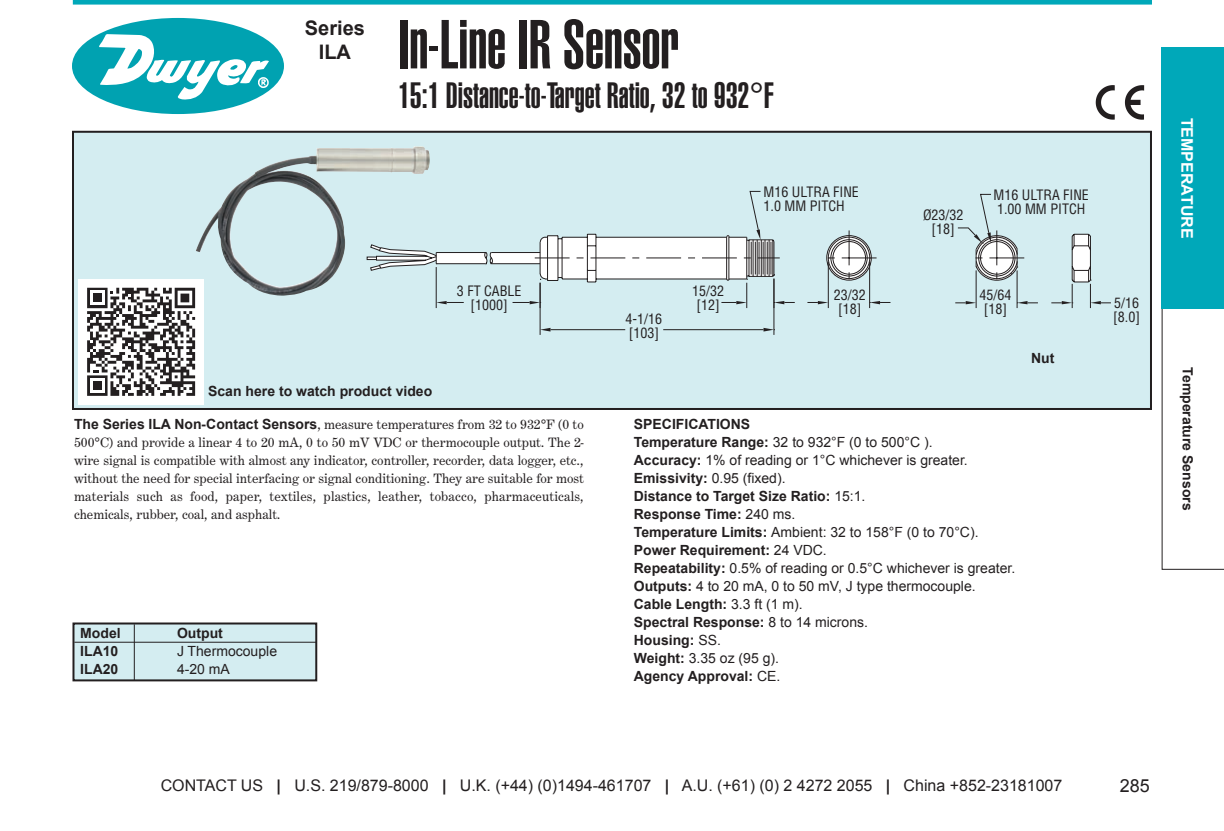
<style>
.page{position:relative;width:1224px;height:831px;background:#fff}
.page>*{position:absolute;margin:0;border:0;box-sizing:border-box;transform-origin:0 0}
.t1{font:900 extra-condensed 68px "Helvetica";color:#231f20}
.t2{font:900 extra-condensed 36px "Helvetica";color:#231f20}
.t3{font:700 20px/24px "Arial";color:#231f20;text-align:center}
.t4{font:18px "Arial";color:#231f20}
.t5{font:16px "Arial";color:#231f20}
.t6{font:700 16px "Arial";color:#fff}
.t7{font:14px/18px "Arial";color:#231f20}
.t8{font:14px/18px "Century Expanded T";color:#231f20;text-align:justify}
.t9{font:condensed 14px/14px "Helvetica";color:#231f20;text-align:center}
.t10{font:700 14px/18px "Arial";color:#231f20}
.s1{font-family:"Arial";font-weight:700}
.s2{font-weight:700}
</style>
<div class="page">
<svg style="left:1162px;top:308px;width:62px;height:261px"></svg>
<div style="left:1162px;top:47px;width:62px;height:261px;background:#00a8b9"></div>
<div style="left:73px;top:0;width:1079px;height:5px;background:#00a8b9"></div>
<div style="left:73px;top:132px;width:1078px;height:277px;background:#d4edf1"></div>
<div style="left:72px;top:131px;width:1080px;height:279px;border:2px solid #231f20"></div>
<div style="left:72px;top:18px;width:212px;height:96px;background:#00a2b1;border-radius:50%"></div>
<svg style="left:99px;top:34px;width:170px;height:66px"></svg>
<div style="left:73px;top:623px;width:243px;height:57px;background:#d4edf1"></div>
<div style="left:72px;top:622px;width:245px;height:59px;border:2px solid #231f20"></div>
<hr style="left:663px;top:329px;width:101px;height:1px;background:#231f20">
<hr style="left:551px;top:329px;width:74px;height:1px;background:#231f20">
<hr style="left:773px;top:278px;width:1px;height:57px;background:#231f20">
<hr style="left:540px;top:282px;width:1px;height:53px;background:#231f20">
<svg style="left:540px;top:327px;width:11px;height:4px"></svg>
<svg style="left:764px;top:327px;width:11px;height:4px"></svg>
<svg style="left:807px;top:193px;width:304px;height:116px"></svg>
<svg style="left:430px;top:190px;width:365px;height:119px"></svg>
<img style="left:196px;top:146px;width:234px;height:149px">
<hr style="left:74px;top:641px;width:242px;height:1px;background:#231f20">
<hr style="left:134px;top:624px;width:1px;height:56px;background:#231f20">
<svg style="left:1125px;top:85px;width:19px;height:35px"></svg>
<svg style="left:1096px;top:85px;width:19px;height:35px"></svg>
<div style="left:78px;top:279px;width:126px;height:125px;background:#fff"></div>
<svg style="left:87px;top:287px;width:108px;height:108px"></svg>
<h3 class="t3" style="left:305px;top:16px;width:62px">Series<br>ILA</h3>
<h1 class="t1" style="left:398px;top:20px;width:283px">In-Line IR Sensor</h1>
<h2 class="t2" style="left:398px;top:83px;width:377px">15:1 Distance-to-Target Ratio, 32 to 932°F</h2>
<p class="t9" style="left:457px;top:284px;width:66px">3 FT CABLE [1000]</p>
<p class="t10" style="left:208px;top:381px;width:226px">Scan here to watch product video</p>
<p class="t9" style="left:626px;top:312px;width:38px;text-align:left">4-1/16 [103]</p>
<p class="t9" style="left:692px;top:284px;width:33px">15/32 [12]</p>
<p class="t9" style="left:764px;top:185px;width:97px;text-align:left">M16 ULTRA FINE<br>1.0 MM PITCH</p>
<p class="t9" style="left:834px;top:288px;width:33px">23/32 [18]</p>
<p class="t9" style="left:923px;top:208px;width:42px">Ø23/32 [18]</p>
<p class="t9" style="left:994px;top:188px;width:97px;text-align:left">M16 ULTRA FINE<br>1.00 MM PITCH</p>
<p class="t9" style="left:980px;top:288px;width:33px">45/64 [18]</p>
<p class="t9" style="left:1113px;top:296px;width:28px;text-align:left">5/16 [8.0]</p>
<p class="t10" style="left:1031px;top:349px;width:25px">Nut</p>
<p class="t8" style="left:74px;top:415px;width:511px"><span class="s1">The Series ILA Non-Contact Sensors</span>, measure temperatures from 32 to 932°F (0 to 500°C) and provide a linear 4 to 20 mA, 0 to 50 mV VDC or thermocouple output. The 2- wire signal is compatible with almost any indicator, controller, recorder, data logger, etc., without the need for special interfacing or signal conditioning. They are suitable for most materials such as food, paper, textiles, plastics, leather, tobacco, pharmaceuticals, chemicals, rubber, coal, and asphalt.</p>
<p class="t7" style="left:634px;top:414px;width:383px"><span class="s2">SPECIFICATIONS<br>Temperature Range:</span> 32 to 932°F (0 to 500°C ).<br><span class="s2">Accuracy:</span> 1% of reading or 1°C whichever is greater.<br><span class="s2">Emissivity:</span> 0.95 (fixed).<br><span class="s2">Distance to Target Size Ratio:</span> 15:1.<br><span class="s2">Response Time:</span> 240 ms.<br><span class="s2">Temperature Limits:</span> Ambient: 32 to 158°F (0 to 70°C).<br><span class="s2">Power Requirement:</span> 24 VDC.<br><span class="s2">Repeatability:</span> 0.5% of reading or 0.5°C whichever is greater.<br><span class="s2">Outputs:</span> 4 to 20 mA, 0 to 50 mV, J type thermocouple.<br><span class="s2">Cable Length:</span> 3.3 ft (1 m).<br><span class="s2">Spectral Response:</span> 8 to 14 microns.<br><span class="s2">Housing:</span> SS.<br><span class="s2">Weight:</span> 3.35 oz (95 g).<br><span class="s2">Agency Approval:</span> CE.</p>
<p class="t10" style="left:177px;top:623px;width:47px">Output</p>
<p class="t7" style="left:177px;top:641px;width:102px">J Thermocouple<br>4-20 mA</p>
<p class="t10" style="left:80px;top:623px;width:42px">Model<br>ILA10<br>ILA20</p>
<p class="t6" style="left:1196px;top:118px;width:122px;rotate:90deg">TEMPERATURE</p>
<p class="t10" style="left:1197px;top:367px;width:144px;rotate:90deg">Temperature Sensors</p>
<p class="t5" style="left:161px;top:775px;width:903px">CONTACT US <span class="s2">|</span> U.S. 219/879-8000 <span class="s2">|</span> U.K. (+44) (0)1494-461707 <span class="s2">|</span> A.U. (+61) (0) 2 4272 2055 <span class="s2">|</span> China +852-23181007</p>
<p class="t4" style="left:1120px;top:775px;width:32px">285</p>
</div>
